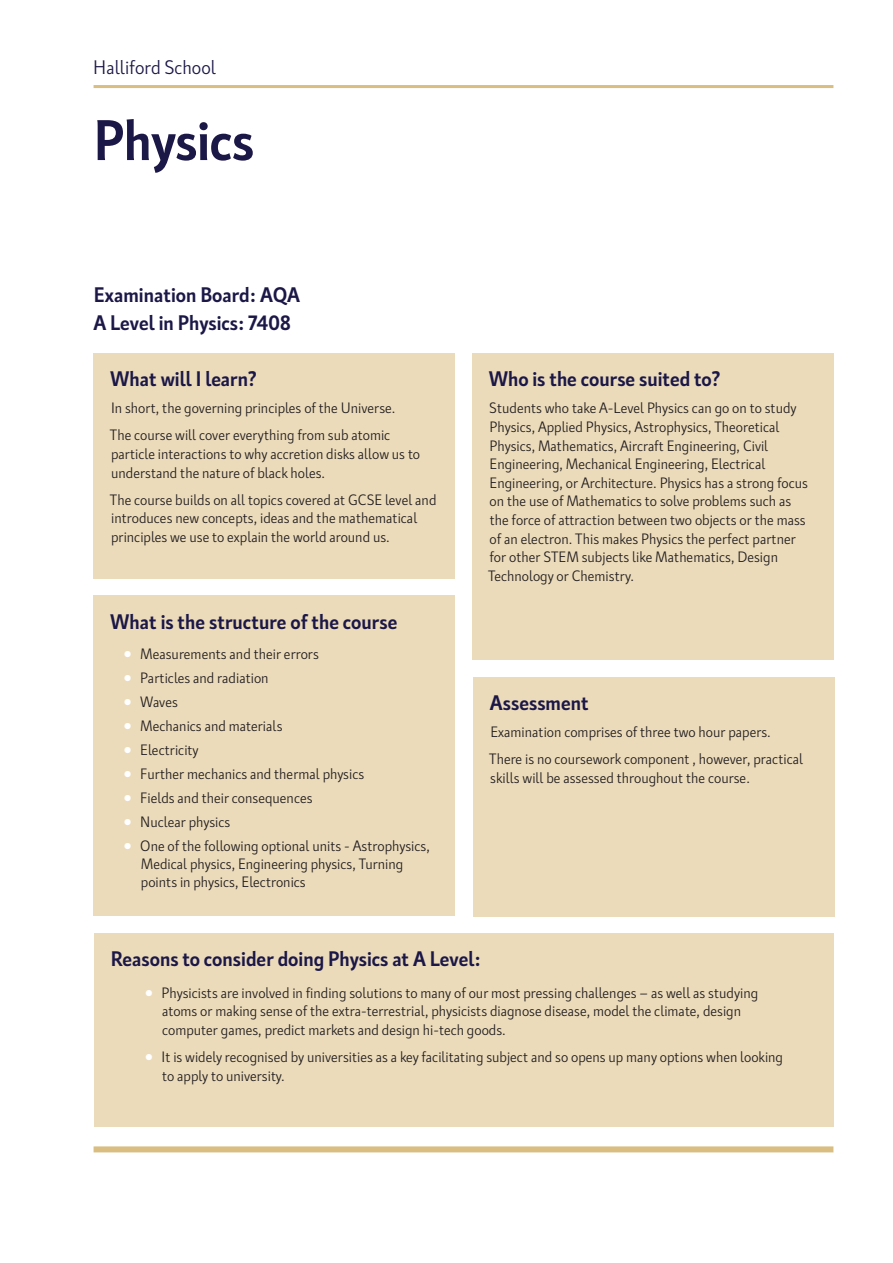
<style>
.page{position:relative;width:893px;height:1263px;background:#fff}
.page>*{position:absolute;margin:0;border:0;box-sizing:border-box;transform-origin:0 0}
.HeadlineStyle{font:700 57px "Kardinal";letter-spacing:-.01em;color:#1b1747}
.Exam_Board_Subheads{font:700 21px "Kardinal";color:#1b1747}
.t1{font:19.5px "Kardinal";color:#1b1747}
.Body_Copy_Hallifordi{font:15px/18.6px "Kardinal";color:#231f20}
.Exam_Board_Subheads-2{font:15px/18px "Kardinal";color:#231f20}
.s1{font-weight:700;font-size:25.5px;color:#fff}
</style>
<div class="page">
<div style="left:94px;top:353px;width:361px;height:225px;background:#ebdbba"></div>
<div style="left:94px;top:595px;width:361px;height:321px;background:#ebdbba"></div>
<div style="left:472px;top:353px;width:361px;height:307px;background:#ebdbba"></div>
<div style="left:473px;top:677px;width:361px;height:239px;background:#ebdbba"></div>
<div style="left:94px;top:933px;width:739px;height:194px;background:#ebdbba"></div>
<hr style="left:94px;top:85px;width:739px;height:3px;background:#dabd81">
<div style="left:94px;top:1146px;width:739px;height:6px;background:#dabd81"></div>
<h3 class="t1" style="left:93px;top:53px;width:124px">Halliford School</h3>
<p class="HeadlineStyle" style="left:94px;top:97px;width:162px">Physics</p>
<p class="Exam_Board_Subheads" style="left:94px;top:279px;width:208px">Examination Board: AQA</p>
<p class="Exam_Board_Subheads" style="left:93px;top:307px;width:199px">A Level in Physics: 7408</p>
<p class="Exam_Board_Subheads" style="left:110px;top:363px;width:148px">What will I learn?</p>
<p class="Body_Copy_Hallifordi" style="left:111px;top:398px;width:286px">In short, the governing principles of the Universe.</p>
<p class="Body_Copy_Hallifordi" style="left:110px;top:425px;width:312px">The course will cover everything from sub atomic particle interactions to why accretion disks allow us to understand the nature of black holes.</p>
<p class="Body_Copy_Hallifordi" style="left:110px;top:489px;width:328px">The course builds on all topics covered at GCSE level and introduces new concepts, ideas and the mathematical principles we use to explain the world around us.</p>
<p class="Exam_Board_Subheads" style="left:110px;top:605px;width:289px">What is the structure of the course</p>
<p class="Exam_Board_Subheads-2" style="left:122px;top:644px;width:198px"><span class="s1">•</span> Measurements and their errors</p>
<p class="Exam_Board_Subheads-2" style="left:122px;top:668px;width:148px"><span class="s1">•</span> Particles and radiation</p>
<p class="Exam_Board_Subheads-2" style="left:122px;top:692px;width:57px"><span class="s1">•</span> Waves</p>
<p class="Exam_Board_Subheads-2" style="left:122px;top:716px;width:162px"><span class="s1">•</span> Mechanics and materials</p>
<p class="Exam_Board_Subheads-2" style="left:122px;top:740px;width:78px"><span class="s1">•</span> Electricity</p>
<p class="Exam_Board_Subheads-2" style="left:122px;top:764px;width:244px"><span class="s1">•</span> Further mechanics and thermal physics</p>
<p class="Exam_Board_Subheads-2" style="left:122px;top:788px;width:192px"><span class="s1">•</span> Fields and their consequences</p>
<p class="Exam_Board_Subheads-2" style="left:122px;top:812px;width:110px"><span class="s1">•</span> Nuclear physics</p>
<p class="Exam_Board_Subheads-2" style="left:141px;top:836px;width:290px;text-indent:-19px"><span class="s1">•</span> One of the following optional units - Astrophysics,<br>Medical physics, Engineering physics, Turning points in physics, Electronics</p>
<p class="Exam_Board_Subheads" style="left:489px;top:363px;width:233px">Who is the course suited to?</p>
<p class="Body_Copy_Hallifordi" style="left:488px;top:398px;width:321px">Students who take A-Level Physics can go on to study Physics, Applied Physics, Astrophysics, Theoretical Physics, Mathematics, Aircraft Engineering, Civil Engineering, Mechanical Engineering, Electrical Engineering, or Architecture. Physics has a strong focus on the use of Mathematics to solve problems such as the force of attraction between two objects or the mass of an electron. This makes Physics the perfect partner for other STEM subjects like Mathematics, Design Technology or Chemistry.</p>
<p class="Exam_Board_Subheads" style="left:490px;top:687px;width:101px">Assessment</p>
<p class="Exam_Board_Subheads-2" style="left:490px;top:722px;width:282px">Examination comprises of three two hour papers.</p>
<p class="Exam_Board_Subheads-2" style="left:489px;top:749px;width:316px;line-height:18.6px">There is no coursework component , however, practical skills will be assessed throughout the course.</p>
<p class="Exam_Board_Subheads" style="left:111px;top:943px;width:372px">Reasons to consider doing Physics at A Level:</p>
<p class="Body_Copy_Hallifordi" style="left:162px;top:982px;width:598px;text-indent:-19px"><span class="s1">•</span> Physicists are involved in finding solutions to many of our most pressing challenges – as well as studying atoms or making sense of the extra-terrestrial, physicists diagnose disease, model the climate, design computer games, predict markets and design hi-tech goods.</p>
<p class="Body_Copy_Hallifordi" style="left:162px;top:1047px;width:622px;text-indent:-19px"><span class="s1">•</span> It is widely recognised by universities as a key facilitating subject and so opens up many options when looking to apply to university.</p>
</div>
